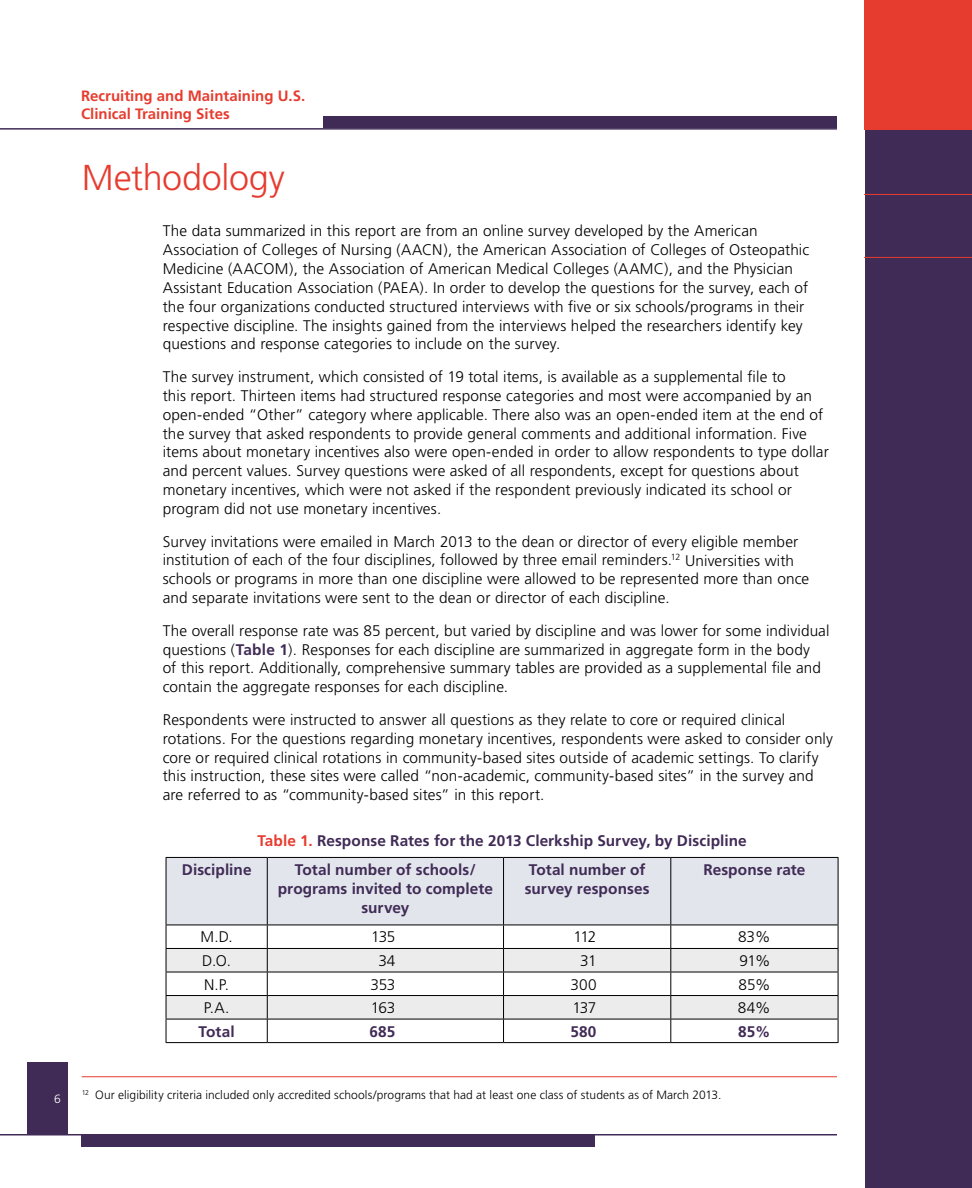
<style>
.page{position:relative;width:972px;height:1188px;background:#fff}
.page>*{position:absolute;margin:0;border:0;box-sizing:border-box;transform-origin:0 0}
.t1{font:300 36px "Frutiger";letter-spacing:-.01em;color:#e63c2f}
.t2{font:300 15.3px/18.9px "Frutiger";letter-spacing:.005em;color:#000}
.t3{font:700 15.3px/18.9px "Frutiger";letter-spacing:.005em;color:#402b56;text-align:center}
.t4{font:700 15px/18px "Frutiger";color:#e63c2f}
.t5{font:300 12px "Frutiger";letter-spacing:.005em;color:#000}
.t6{font:300 12px "Frutiger";color:#fff}
.s1{font-weight:700;color:#402b56}
.s2{color:#e63c2f}
</style>
<div class="page">
<div style="left:865px;top:0;width:107px;height:1188px;background:#402b56"></div>
<div style="left:864px;top:0;width:108px;height:130px;background:#e63c2f"></div>
<hr style="left:864px;top:194px;width:108px;height:1px;background:#e63c2f">
<hr style="left:864px;top:257px;width:108px;height:1px;background:#e63c2f">
<div style="left:323px;top:116px;width:514px;height:12px;background:#402b56"></div>
<div style="left:81px;top:1136px;width:514px;height:11px;background:#402b56"></div>
<div style="left:27px;top:1063px;width:41px;height:71px;background:#402b56"></div>
<hr style="left:0;top:128px;width:837px;height:2px;background:#402b56">
<hr style="left:0;top:1134px;width:837px;height:2px;background:#402b56">
<hr style="left:166px;top:1042px;width:101px;height:1px;background:#000">
<hr style="left:267px;top:1042px;width:237px;height:1px;background:#000">
<hr style="left:504px;top:1042px;width:167px;height:1px;background:#000">
<hr style="left:671px;top:1042px;width:167px;height:1px;background:#000">
<svg style="left:166px;top:857px;width:673px;height:185px"></svg>
<hr style="left:671px;top:1019px;width:167px;height:1px;background:#000">
<hr style="left:82px;top:1076px;width:755px;height:1px;background:#e63c2f">
<p class="t6" style="left:54px;top:1092px;width:8px">6</p>
<p class="t4" style="left:81px;top:86px;width:226px">Recruiting and Maintaining U.S.<br>Clinical Training Sites</p>
<h1 class="t1" style="left:82px;top:157px;width:204px">Methodology</h1>
<p class="t2" style="left:163px;top:222px;width:648px">The data summarized in this report are from an online survey developed by the American Association of Colleges of Nursing (AACN), the American Association of Colleges of Osteopathic Medicine (AACOM), the Association of American Medical Colleges (AAMC), and the Physician Assistant Education Association (PAEA). In order to develop the questions for the survey, each of the four organizations conducted structured interviews with five or six schools/programs in their respective discipline. The insights gained from the interviews helped the researchers identify key questions and response categories to include on the survey.</p>
<p class="t2" style="left:163px;top:367px;width:668px">The survey instrument, which consisted of 19 total items, is available as a supplemental file to<br>this report. Thirteen items had structured response categories and most were accompanied by an open-ended “Other” category where applicable. There also was an open-ended item at the end of the survey that asked respondents to provide general comments and additional information. Five items about monetary incentives also were open-ended in order to allow respondents to type dollar and percent values. Survey questions were asked of all respondents, except for questions about monetary incentives, which were not asked if the respondent previously indicated its school or program did not use monetary incentives.</p>
<p class="t2" style="left:163px;top:532px;width:648px">Survey invitations were emailed in March 2013 to the dean or director of every eligible member institution of each of the four disciplines, followed by three email reminders. <sup>12</sup> Universities with schools or programs in more than one discipline were allowed to be represented more than once and separate invitations were sent to the dean or director of each discipline.</p>
<p class="t2" style="left:163px;top:621px;width:668px">The overall response rate was 85 percent, but varied by discipline and was lower for some individual questions (<span class="s1">Table 1</span>). Responses for each discipline are summarized in aggregate form in the body<br>of this report. Additionally, comprehensive summary tables are provided as a supplemental file and contain the aggregate responses for each discipline.</p>
<p class="t2" style="left:163px;top:710px;width:672px">Respondents were instructed to answer all questions as they relate to core or required clinical rotations. For the questions regarding monetary incentives, respondents were asked to consider only core or required clinical rotations in community-based sites outside of academic settings. To clarify this instruction, these sites were called “non-academic, community-based sites” in the survey and are referred to as “community-based sites” in this report.</p>
<p class="t3" style="left:257px;top:832px;width:491px"><span class="s2">Table 1.</span> Response Rates for the 2013 Clerkship Survey, by Discipline</p>
<p class="t3" style="left:182px;top:860px;width:71px">Discipline</p>
<p class="t3" style="left:278px;top:860px;width:217px">Total number of schools/ programs invited to complete survey</p>
<p class="t3" style="left:525px;top:860px;width:126px;text-align:left">Total number of survey responses</p>
<p class="t3" style="left:703px;top:860px;width:104px">Response rate</p>
<p class="t2" style="left:201px;top:928px;width:31px">M.D.</p>
<p class="t2" style="left:371px;top:928px;width:26px">135</p>
<p class="t2" style="left:574px;top:928px;width:24px">112</p>
<p class="t2" style="left:738px;top:928px;width:34px">83%</p>
<p class="t2" style="left:202px;top:951px;width:27px">D.O.</p>
<p class="t2" style="left:378px;top:951px;width:19px">34</p>
<p class="t2" style="left:580px;top:951px;width:18px">31</p>
<p class="t2" style="left:739px;top:951px;width:33px">91%</p>
<p class="t2" style="left:204px;top:975px;width:24px">N.P.</p>
<p class="t2" style="left:370px;top:975px;width:27px">353</p>
<p class="t2" style="left:570px;top:975px;width:28px">300</p>
<p class="t2" style="left:739px;top:975px;width:33px">85%</p>
<p class="t2" style="left:204px;top:999px;width:24px">P.A.</p>
<p class="t2" style="left:371px;top:999px;width:26px">163</p>
<p class="t2" style="left:572px;top:999px;width:26px">137</p>
<p class="t2" style="left:738px;top:999px;width:34px">84%</p>
<p class="t3" style="left:199px;top:1022px;width:38px">Total</p>
<p class="t3" style="left:370px;top:1022px;width:27px">685</p>
<p class="t3" style="left:570px;top:1022px;width:28px">580</p>
<p class="t3" style="left:738px;top:1022px;width:34px">85%</p>
<p class="t5" style="left:82px;top:1088px;width:639px"><sup>12</sup> Our eligibility criteria included only accredited schools/programs that had at least one class of students as of March 2013.</p>
</div>
